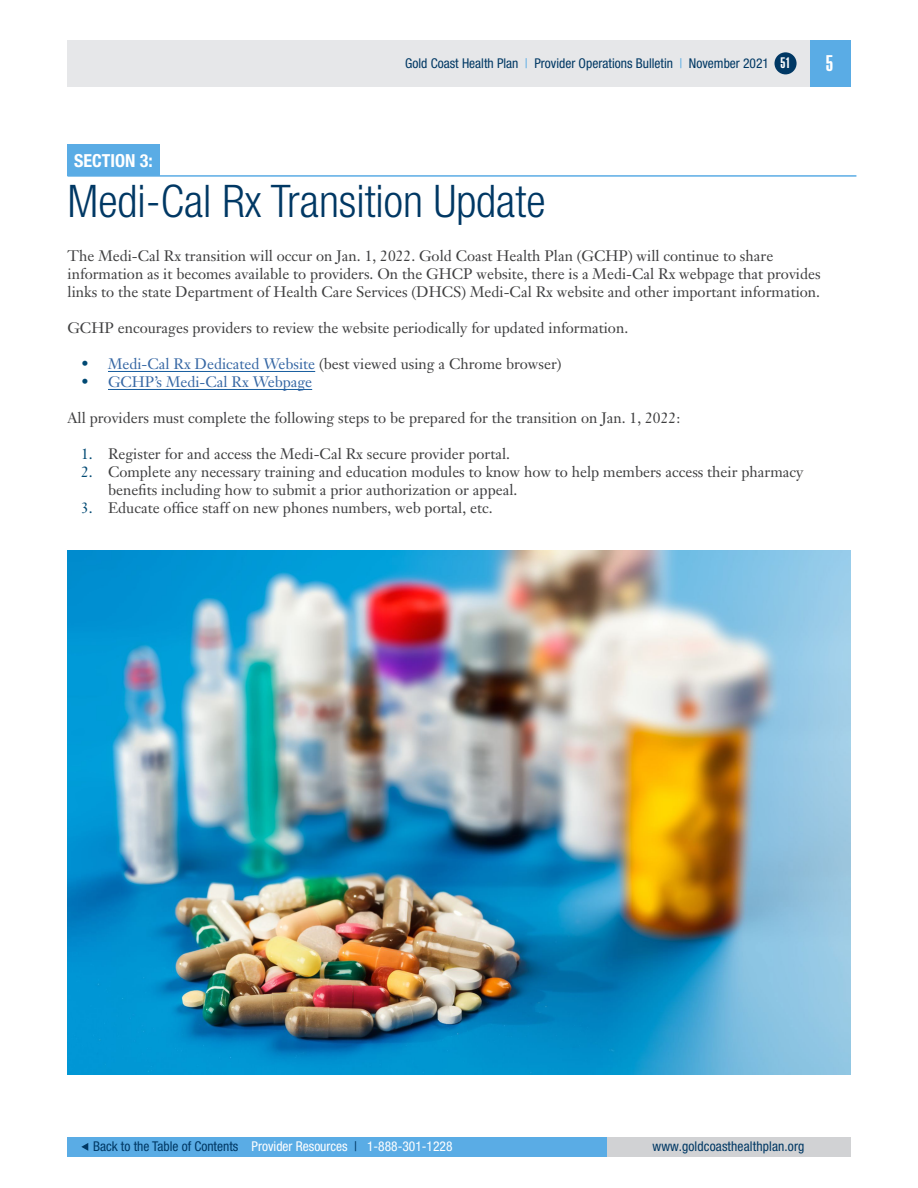
<style>
.page{position:relative;width:918px;height:1188px;background:#fff}
.page>*{position:absolute;margin:0;border:0;box-sizing:border-box;transform-origin:0 0}
.t1{font:300 condensed 45px "Helvetica Neue";color:#003864}
.t2{font:22.35px "Helvetica LT Std Ultra Comp";color:#fff}
.t3{font:700 condensed 18px "Helvetica Neue";color:#fff}
.t4{font:15px/18px "Janson Text";color:#3e3e3f}
.t5{font:15px "Janson Text";color:#3667a4}
.t6{font:condensed 13.5px "Helvetica Neue";color:#003864}
.t7{font:condensed 13.5px "Helvetica Neue";color:#fff}
.s1{color:#5aace5}
.s2{font-family:"Helvetica LT Std Ultra Comp";font-stretch:normal;font-size:15px;color:#fff}
.s3{color:#004973}
.s4{color:#3667a4}
.s5{color:#003864}
</style>
<div class="page">
<div style="left:810px;top:40px;width:40px;height:47px;background:#5aace5"></div>
<div style="left:68px;top:40px;width:742px;height:47px;background:#e6e7e9"></div>
<div style="left:774px;top:52px;width:23px;height:22px;background:#003864;border-radius:50%"></div>
<div style="left:607px;top:1137px;width:244px;height:20px;background:#d1d2d4"></div>
<div style="left:68px;top:1137px;width:539px;height:20px;background:#5aace5"></div>
<svg style="left:81px;top:1143px;width:7px;height:8px"></svg>
<hr style="left:68px;top:175px;width:788px;height:2px;background:#5aace5">
<div style="left:68px;top:144px;width:92px;height:32px;background:#5aace5"></div>
<hr style="left:108px;top:371px;width:207px;height:1px;background:#175d9e">
<hr style="left:108px;top:389px;width:204px;height:1px;background:#175d9e">
<img style="left:68px;top:551px;width:782px;height:523px">
<p class="t3" style="left:74px;top:149px;width:80px">SECTION 3:</p>
<p class="t6" style="left:405px;top:55px;width:387px">Gold Coast Health Plan <span class="s1">|</span> Provider Operations Bulletin <span class="s1">|</span> November 2021 <span class="s2">51</span></p>
<h2 class="t2" style="left:826px;top:51px;width:9px">5</h2>
<h1 class="t1" style="left:68px;top:175px;width:480px">Medi-Cal Rx Transition Update</h1>
<p class="t4" style="left:68px;top:247px;width:755px">The Medi-Cal Rx transition will occur on Jan. 1, 2022. Gold Coast Health Plan (GCHP) will continue to share information as it becomes available to providers. On the GHCP website, there is a Medi-Cal Rx webpage that provides links to the state Department of Health Care Services (DHCS) Medi-Cal Rx website and other important information.</p>
<p class="t4" style="left:68px;top:319px;width:562px">GCHP encourages providers to review the website periodically for updated information.</p>
<p class="t4" style="left:81px;top:355px;width:482px"><span class="s3">•</span> <span class="s4">Medi-Cal Rx Dedicated Website</span> (best viewed using a Chrome browser)</p>
<p class="t5" style="left:81px;top:373px;width:233px"><span class="s3">•</span> GCHP’s Medi-Cal Rx Webpage</p>
<p class="t4" style="left:68px;top:409px;width:614px">All providers must complete the following steps to be prepared for the transition on Jan. 1, 2022:</p>
<p class="t4" style="left:81px;top:445px;width:431px"><span class="s3">1.</span> Register for and access the Medi-Cal Rx secure provider portal.</p>
<p class="t4" style="left:108px;top:463px;width:697px;text-indent:-27px"><span class="s3">2.</span> Complete any necessary training and education modules to know how to help members access their pharmacy benefits including how to submit a prior authorization or appeal.</p>
<p class="t4" style="left:81px;top:499px;width:413px"><span class="s3">3.</span> Educate office staff on new phones numbers, web portal, etc.</p>
<p class="t7" style="left:93px;top:1139px;width:361px"><span class="s5">Back to the Table of Contents</span> Provider Resources <span class="s5">|</span> 1-888-301-1228</p>
<p class="t6" style="left:653px;top:1139px;width:153px">www.goldcoasthealthplan.org</p>
</div>
